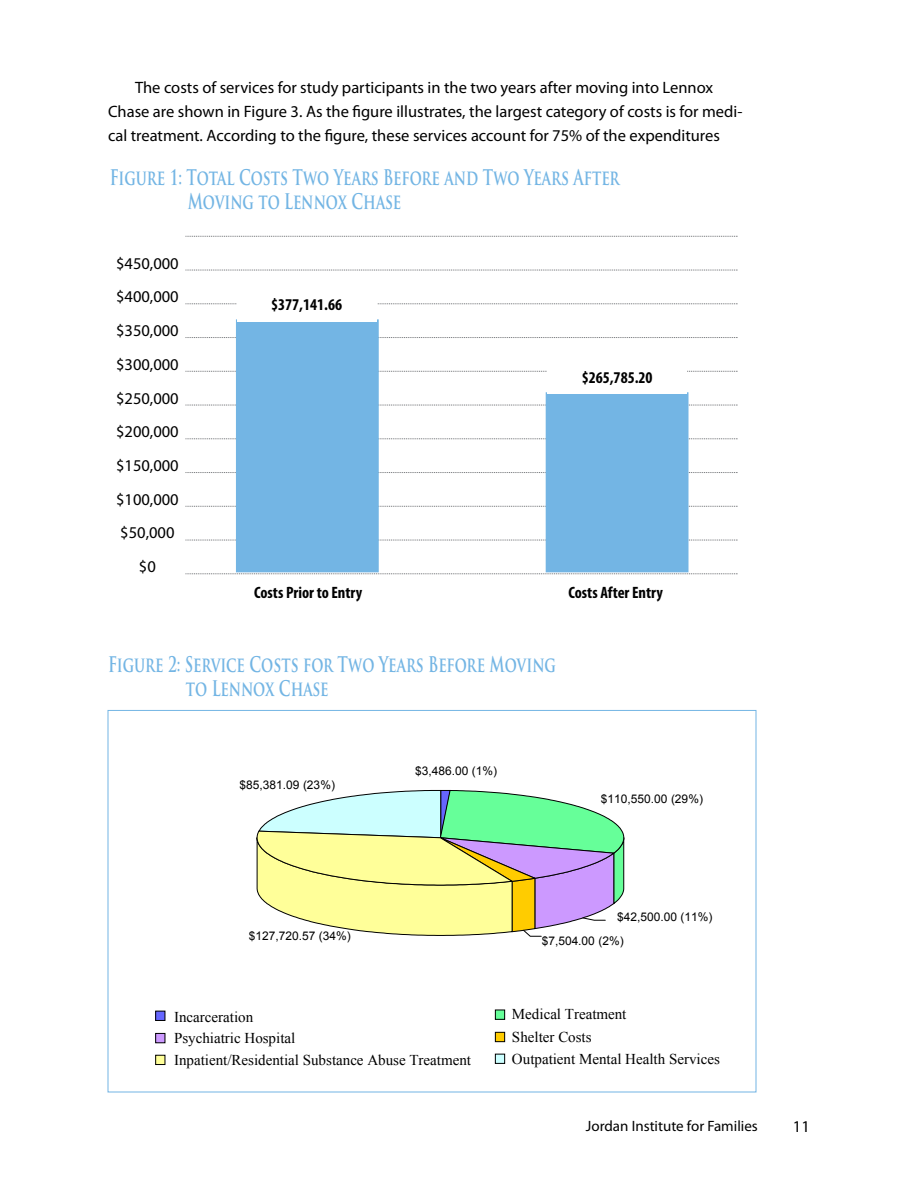
<style>
.page{position:relative;width:918px;height:1188px;background:#fff}
.page>*{position:absolute;margin:0;border:0;box-sizing:border-box;transform-origin:0 0}
.t1{font:700 21px/24px "Trajan Pro";color:#73b5e4;scale:.7 1}
.t2{font:16.5px/33.8px "Myriad Pro";color:#000}
.t3{font:700 condensed 16.5px "Myriad Pro";color:#000}
.t4{font:15px/21px "Times New Roman";color:#000}
.t5{font:15px "Myriad Pro";color:#000}
.t6{font:12px/23.9px "Arial";color:#000}
</style>
<div class="page">
<svg style="left:185px;top:236px;width:553px;height:1px"></svg>
<svg style="left:185px;top:270px;width:553px;height:1px"></svg>
<svg style="left:185px;top:304px;width:553px;height:1px"></svg>
<svg style="left:185px;top:337px;width:553px;height:1px"></svg>
<svg style="left:185px;top:371px;width:553px;height:1px"></svg>
<svg style="left:185px;top:405px;width:553px;height:1px"></svg>
<svg style="left:185px;top:439px;width:553px;height:1px"></svg>
<svg style="left:185px;top:472px;width:553px;height:1px"></svg>
<svg style="left:185px;top:506px;width:553px;height:1px"></svg>
<svg style="left:185px;top:540px;width:553px;height:1px"></svg>
<svg style="left:185px;top:574px;width:553px;height:1px"></svg>
<div style="left:236px;top:319px;width:143px;height:253px;background:#73b5e4;border:2px solid #73b5e4"></div>
<div style="left:546px;top:392px;width:142px;height:180px;background:#73b5e4"></div>
<div style="left:237px;top:298px;width:140px;height:23px;background:#fff"></div>
<div style="left:547px;top:370px;width:140px;height:24px;background:#fff"></div>
<svg style="left:256px;top:790px;width:369px;height:146px;background:#d0e6b5"></svg>
<div style="left:495px;top:1032px;width:10px;height:10px;background:#fc0"></div>
<div style="left:495px;top:1032px;width:10px;height:10px;border:1px solid #000"></div>
<div style="left:495px;top:1054px;width:10px;height:9px;background:#cff"></div>
<div style="left:495px;top:1054px;width:10px;height:10px;border:1px solid #000"></div>
<div style="left:495px;top:1010px;width:10px;height:9px;background:#6f9"></div>
<div style="left:495px;top:1010px;width:10px;height:10px;border:1px solid #000"></div>
<div style="left:156px;top:1033px;width:9px;height:10px;background:#c9f"></div>
<div style="left:155px;top:1033px;width:10px;height:10px;border:1px solid #000"></div>
<div style="left:156px;top:1055px;width:9px;height:10px;background:#ff9"></div>
<div style="left:155px;top:1055px;width:10px;height:10px;border:1px solid #000"></div>
<div style="left:156px;top:1011px;width:9px;height:9px;background:#66f"></div>
<div style="left:155px;top:1011px;width:10px;height:10px;border:1px solid #000"></div>
<p class="t2" style="left:108px;top:76px;width:636px;line-height:24px;text-indent:27px">The costs of services for study participants in the two years after moving into Lennox<br>Chase are shown in Figure 3. As the figure illustrates, the largest category of costs is for medi&shy;cal treatment. According to the figure, these services account for 75% of the expenditures</p>
<p class="t1" style="left:188px;top:165px;width:619px;text-indent:-78px">Figure 1: Total Costs Two Years Before and Two Years After<br>Moving to Lennox Chase</p>
<p class="t2" style="left:116px;top:246px;width:64px;text-align:center">$450,000 $400,000 $350,000 $300,000 $250,000 $200,000 $150,000 $100,000 $50,000 $0</p>
<p class="t3" style="left:271px;top:296px;width:72px">$377,141.66</p>
<p class="t3" style="left:582px;top:368px;width:72px">$265,785.20</p>
<p class="t3" style="left:254px;top:583px;width:110px">Costs Prior to Entry</p>
<p class="t3" style="left:568px;top:583px;width:96px">Costs After Entry</p>
<p class="t1" style="left:186px;top:652px;width:530px;text-indent:-78px">Figure 2: Service Costs for Two Years Before Moving to Lennox Chase</p>
<p class="t6" style="left:240px;top:773px;width:97px">$85,381.09 (23%)</p>
<p class="t6" style="left:415px;top:758px;width:84px">$3,486.00 (1%)</p>
<p class="t6" style="left:601px;top:787px;width:104px">$110,550.00 (29%)</p>
<p class="t6" style="left:249px;top:924px;width:104px">$127,720.57 (34%)</p>
<p class="t4" style="left:174px;top:1007px;width:299px">Incarceration<br>Psychiatric Hospital<br>Inpatient/Residential Substance Abuse Treatment</p>
<p class="t6" style="left:542px;top:905px;width:172px;text-indent:75px">$42,500.00 (11%) $7,504.00 (2%)</p>
<p class="t4" style="left:512px;top:1003px;width:116px">Medical Treatment</p>
<p class="t4" style="left:512px;top:1026px;width:81px">Shelter Costs</p>
<p class="t4" style="left:512px;top:1048px;width:209px">Outpatient Mental Health Services</p>
<p class="t5" style="left:586px;top:1118px;width:173px">Jordan Institute for Families</p>
<p class="t2" style="left:793px;top:1110px;width:18px">11</p>
</div>
